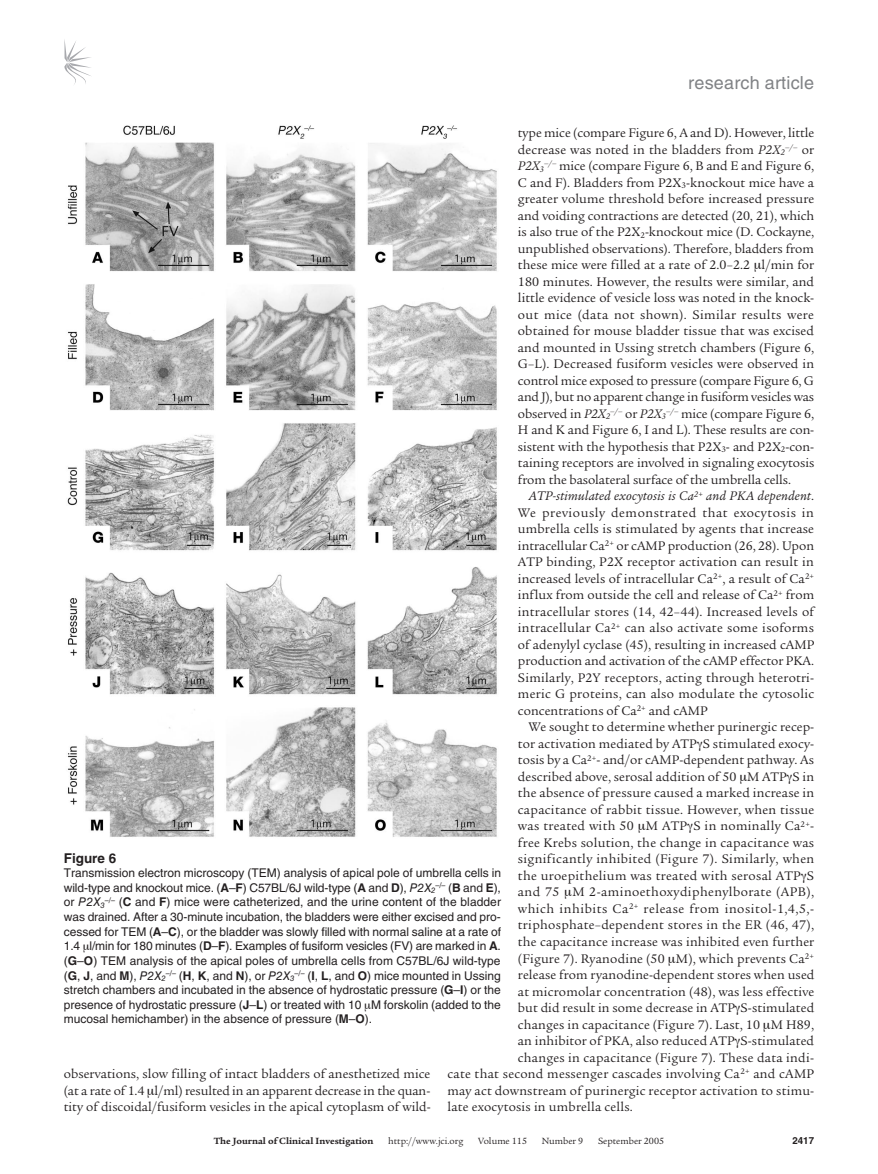
<style>
.page{position:relative;width:878px;height:1174px;background:#fff}
.page>*{position:absolute;margin:0;border:0;box-sizing:border-box;transform-origin:0 0}
.t1{font:18px "Helvetica LT Std";letter-spacing:.01em;color:#808285}
.t2{font:13.5px/16.5px "Legacy Serif Std";letter-spacing:.015em;color:#231f20;text-align:justify}
.t3{font:13.5px/16.5px "Legacy Serif Std";letter-spacing:-.005em;color:#231f20}
.t4{font:13.5px "Legacy Serif Std";letter-spacing:.04em;color:#231f20}
.t5{font:700 13.5px "Helvetica LT Std";color:#231f20}
.t6{font:12px/14.5px "Helvetica LT Std";color:#231f20;text-align:justify}
.t7{font:9.75px "Legacy Serif Std";color:#231f20}
.t8{font:700 9.75px "Legacy Serif Std";color:#231f20}
.t9{font:700 9.75px "Helvetica LT Std";color:#231f20}
.t10{font:italic 8.7px "Legacy Serif Std";color:#231f20}
.s1{font-style:italic}
.s2{font-style:normal;font-size:13.5px}
.s3{font-size:13.5px}
.s4{font-weight:700}
</style>
<div class="page">
<svg style="left:64px;top:39px;width:27px;height:45px"></svg>
<img style="left:67px;top:125px;width:430px;height:712px">
<h1 class="t1" style="left:688px;top:72px;width:127px">research article</h1>
<p class="t3" style="left:518px;top:125px;width:298px">type mice (compare Figure 6, A and D). However, little decrease was noted in the bladders from <span class="s1">P2X</span><sub>2</sub></p>
<p class="t10" style="left:785px;top:142px;width:31px">–/– <span class="s2">or</span></p>
<p class="t2" style="left:518px;top:158px;width:298px"><span class="s1">P2X</span><sub>3</sub><sup>–/–</sup> mice (compare Figure 6, B and E and Figure 6, C and F). Bladders from P2X<sub>3</sub>-knockout mice have a greater volume threshold before increased pressure and voiding contractions are detected (20, 21), which is also true of the P2X<sub>2</sub>-knockout mice (D. Cockayne, unpublished observations). Therefore, bladders from these mice were filled at a rate of 2.0–2.2 l/min for 180 minutes. However, the results were similar, and little evidence of vesicle loss was noted in the knock&shy;out mice (data not shown). Similar results were obtained for mouse bladder tissue that was excised and mounted in Ussing stretch chambers (Figure 6, G–L). Decreased fusiform vesicles were observed in control mice exposed to pressure (compare Figure 6, G and J), but no apparent change in fusiform vesicles was observed in <span class="s1">P2X</span><sub>2</sub></p>
<p class="t2" style="left:518px;top:405px;width:298px;text-indent:148px"><sup>–/–</sup> mice (compare Figure 6, H and K and Figure 6, I and L). These results are con&shy;sistent with the hypothesis that P2X<sub>3</sub>- and P2X<sub>2</sub>-con&shy;taining receptors are involved in signaling exocytosis from the basolateral surface of the umbrella cells.</p>
<p class="t2" style="left:518px;top:488px;width:298px;text-indent:11px"><span class="s1">ATP-stimulated exocytosis is Ca</span><sup>2+</sup> <span class="s1">and PKA dependent</span>.<br>We previously demonstrated that exocytosis in umbrella cells is stimulated by agents that increase intracellular Ca<sup>2+</sup> or cAMP production (26, 28). Upon ATP binding, P2X receptor activation can result in increased levels of intracellular Ca<sup>2+</sup>, a result of Ca<sup>2+ </sup>influx from outside the cell and release of Ca<sup>2+</sup> from intracellular stores (14, 42–44). Increased levels of intracellular Ca<sup>2+</sup> can also activate some isoforms of adenylyl cyclase (45), resulting in increased cAMP production and activation of the cAMP effector PKA.<br>Similarly, P2Y receptors, acting through heterotri&shy;meric G proteins, can also modulate the cytosolic concentrations of Ca<sup>2+</sup> and cAMP</p>
<p class="t2" style="left:528px;top:719px;width:287px">We sought to determine whether purinergic recep-</p>
<p class="t2" style="left:518px;top:735px;width:298px">tor activation mediated by ATP S stimulated exocy-</p>
<p class="t2" style="left:518px;top:752px;width:297px">tosis by a Ca<sup>2+</sup>- and/or cAMP-dependent pathway. As</p>
<p class="t2" style="left:518px;top:768px;width:298px">described above, serosal addition of 50 M ATP S in</p>
<p class="t2" style="left:518px;top:785px;width:298px">the absence of pressure caused a marked increase in</p>
<p class="t2" style="left:518px;top:801px;width:298px">capacitance of rabbit tissue. However, when tissue</p>
<p class="t2" style="left:518px;top:818px;width:298px">was treated with 50 M ATP S in nominally Ca<sup>2+</sup>-</p>
<p class="t2" style="left:518px;top:834px;width:298px">free Krebs solution, the change in capacitance was</p>
<p class="t2" style="left:518px;top:851px;width:298px">significantly inhibited (Figure 7). Similarly, when</p>
<p class="t2" style="left:518px;top:867px;width:298px">the uroepithelium was treated with serosal ATP S</p>
<p class="t2" style="left:518px;top:884px;width:298px">and 75 M 2-aminoethoxydiphenylborate (APB),</p>
<p class="t4" style="left:518px;top:901px;width:297px">which inhibits Ca<sup>2+</sup> release from inositol-1,4,5,-</p>
<p class="t2" style="left:518px;top:917px;width:298px">triphosphate–dependent stores in the ER (46, 47),</p>
<p class="t2" style="left:518px;top:933px;width:298px">the capacitance increase was inhibited even further</p>
<p class="t2" style="left:518px;top:950px;width:298px">(Figure 7). Ryanodine (50 M), which prevents Ca<sup>2+</sup></p>
<p class="t2" style="left:518px;top:966px;width:298px">release from ryanodine-dependent stores when used</p>
<p class="t2" style="left:518px;top:983px;width:298px">at micromolar concentration (48), was less effective</p>
<p class="t2" style="left:518px;top:999px;width:298px">but did result in some decrease in ATP S-stimulated</p>
<p class="t2" style="left:518px;top:1016px;width:298px">changes in capacitance (Figure 7). Last, 10 M H89,</p>
<p class="t2" style="left:518px;top:1032px;width:298px">an inhibitor of PKA, also reduced ATP S-stimulated</p>
<p class="t2" style="left:518px;top:1049px;width:298px">changes in capacitance (Figure 7). These data indi-</p>
<p class="t2" style="left:447px;top:1065px;width:368px">cate that second messenger cascades involving Ca<sup>2+</sup> and cAMP</p>
<p class="t2" style="left:447px;top:1082px;width:368px">may act downstream of purinergic receptor activation to stimu-</p>
<p class="t2" style="left:447px;top:1098px;width:187px">late exocytosis in umbrella cells.</p>
<p class="t10" style="left:610px;top:406px;width:57px">–/– <span class="s2">or</span> <span class="s3">P2X</span>3</p>
<p class="t5" style="left:64px;top:849px;width:54px">Figure 6</p>
<p class="t6" style="left:64px;top:865px;width:439px">Transmission electron microscopy (TEM) analysis of apical pole of umbrella cells in wild-type and knockout mice. (<span class="s4">A</span>–<span class="s4">F</span>) C57BL/6J wild-type (<span class="s4">A</span> and <span class="s4">D</span>), <span class="s1">P2X</span><sub>2</sub><sup>–/–</sup> (<span class="s4">B</span> and <span class="s4">E</span>), or <span class="s1">P2X</span><sub>3</sub><sup>–/–</sup> (<span class="s4">C</span> and <span class="s4">F</span>) mice were catheterized, and the urine content of the bladder was drained. After a 30-minute incubation, the bladders were either excised and pro&shy;cessed for TEM (<span class="s4">A</span>–<span class="s4">C</span>), or the bladder was slowly filled with normal saline at a rate of 1.4 l/min for 180 minutes (<span class="s4">D</span>–<span class="s4">F</span>). Examples of fusiform vesicles (FV) are marked in <span class="s4">A</span>. (<span class="s4">G</span>–<span class="s4">O</span>) TEM analysis of the apical poles of umbrella cells from C57BL/6J wild-type (<span class="s4">G</span>, <span class="s4">J</span>, and <span class="s4">M</span>), <span class="s1">P2X</span><sub>2</sub><sup>–/–</sup> (<span class="s4">H</span>, <span class="s4">K</span>, and <span class="s4">N</span>), or <span class="s1">P2X</span><sub>3</sub><sup>–/–</sup> (<span class="s4">I</span>, <span class="s4">L</span>, and <span class="s4">O</span>) mice mounted in Ussing stretch chambers and incubated in the absence of hydrostatic pressure (<span class="s4">G</span>–<span class="s4">I</span>) or the presence of hydrostatic pressure (<span class="s4">J</span>–<span class="s4">L</span>) or treated with 10 M forskolin (added to the mucosal hemichamber) in the absence of pressure (<span class="s4">M</span>–<span class="s4">O</span>).</p>
<p class="t2" style="left:64px;top:1065px;width:368px">observations, slow filling of intact bladders of anesthetized mice (at a rate of 1.4 l/ml) resulted in an apparent decrease in the quan&shy;tity of discoidal/fusiform vesicles in the apical cytoplasm of wild-</p>
<p class="t8" style="left:214px;top:1135px;width:161px">The Journal of Clinical Investigation</p>
<p class="t7" style="left:388px;top:1135px;width:77px">http://www.jci.org</p>
<p class="t7" style="left:478px;top:1135px;width:50px">Volume 115</p>
<p class="t7" style="left:541px;top:1135px;width:43px">Number 9</p>
<p class="t7" style="left:598px;top:1135px;width:68px">September 2005</p>
<p class="t9" style="left:792px;top:1134px;width:23px">2417</p>
</div>
